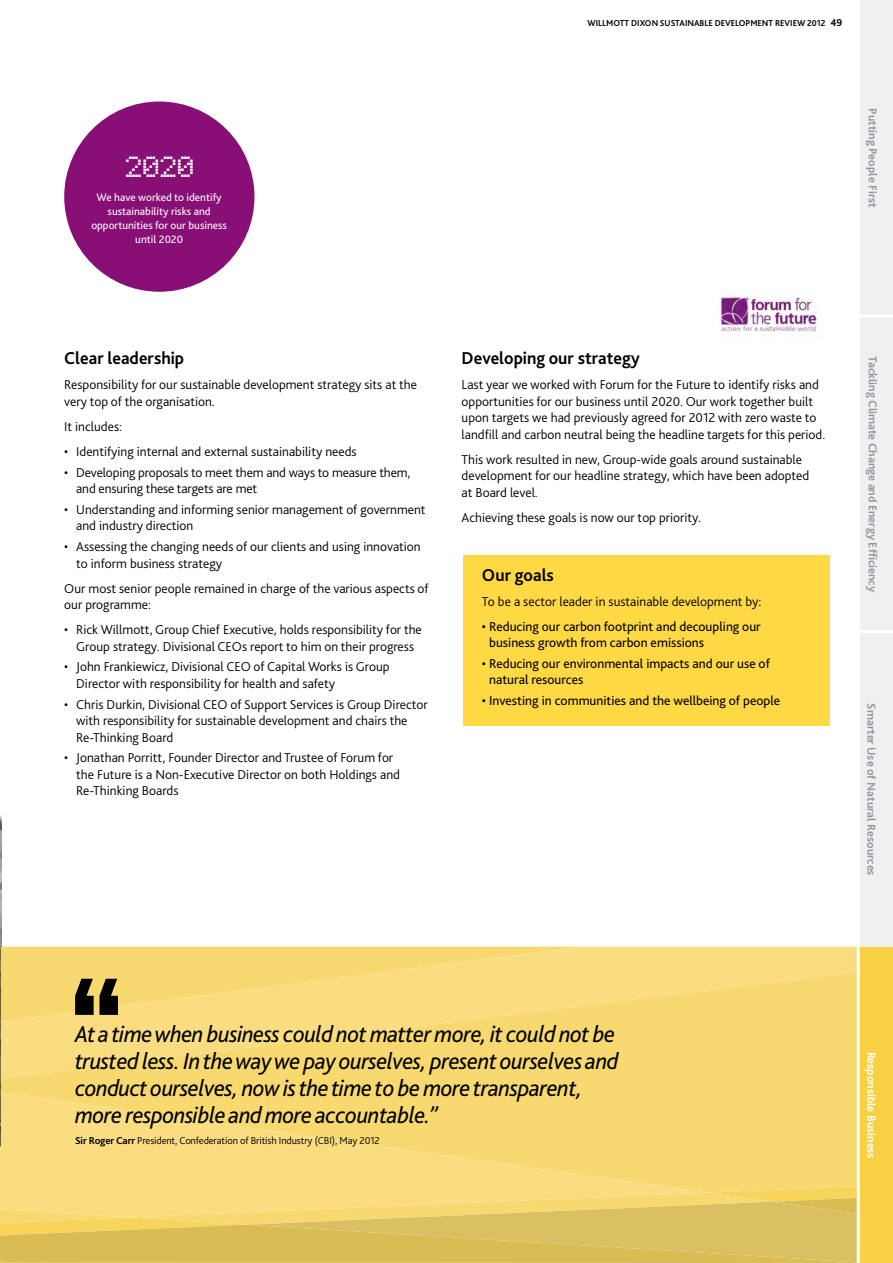
<style>
.page{position:relative;width:893px;height:1263px;background:#fff}
.page>*{position:absolute;margin:0;border:0;box-sizing:border-box;transform-origin:0 0}
.t1{font:32.55px "Bubbledot ICG Fine Pos";color:#fff}
.t2{font:italic 24px/27px "Bliss 2";letter-spacing:-.02em;color:#000}
.t3{font:700 18px "Bliss 2";color:#000}
.t4{font:300 13.5px/16.5px "Bliss 2";color:#000}
.t5{font:13.5px/16.5px "Bliss 2";color:#000}
.t6{font:700 12px "Bliss 2";color:#90989e}
.t7{font:700 12px "Bliss 2";color:#fff}
.t8{font:11.25px/14.1px "Bliss 2";color:#fff;text-align:center}
.t9{font:300 10.5px "Bliss 2";letter-spacing:-.01em;color:#000}
.t10{font:700 9px "Bliss 2";color:#000}
.s1{font-size:10.5px}
.s2{font-weight:700}
</style>
<div class="page">
<div style="left:1px;top:1078px;width:856px;height:108px;background:#f8d96f"></div>
<svg style="left:0;top:1092px;width:708px;height:94px;background:#f8da77"></svg>
<svg style="left:1px;top:1021px;width:856px;height:57px;background:#f8da73"></svg>
<svg style="left:0;top:1186px;width:857px;height:77px;background:#e5c966"></svg>
<img style="left:0;top:814px;width:1px;height:264px">
<svg style="left:0;top:907px;width:857px;height:114px"></svg>
<svg style="left:0;top:1078px;width:1px;height:14px"></svg>
<img style="left:0;top:1092px;width:1px;height:54px">
<div style="left:463px;top:555px;width:366px;height:171px;background:#ffd944"></div>
<div style="left:64px;top:101px;width:190px;height:191px;background:#880f75;border-radius:95px"></div>
<img style="left:720px;top:294px;width:100px;height:39px">
<div style="left:859px;top:0;width:34px;height:316px;background:#f0f0f1"></div>
<div style="left:859px;top:316px;width:34px;height:315px;background:#f0f0f1"></div>
<div style="left:859px;top:631px;width:34px;height:316px;background:#f0f0f1"></div>
<div style="left:859px;top:947px;width:34px;height:316px;background:#f7d142"></div>
<hr style="left:857px;top:0;width:3px;height:1263px;background:#fff">
<hr style="left:859px;top:314px;width:34px;height:3px;background:#fff">
<hr style="left:859px;top:630px;width:34px;height:3px;background:#fff">
<h1 class="t1" style="left:124px;top:151px;width:71px">2020</h1>
<p class="t8" style="left:91px;top:189px;width:137px">We have worked to identify sustainability risks and opportunities for our business until 2020</p>
<p class="t10" style="left:588px;top:18px;width:256px">WILLMOTT DIXON SUSTAINABLE DEVELOPMENT REVIEW 2012 <span class="s1">49</span></p>
<p class="t6" style="left:880px;top:108px;width:101px;rotate:90deg">Putting People First</p>
<h3 class="t3" style="left:64px;top:347px;width:121px">Clear leadership</h3>
<p class="t4" style="left:64px;top:376px;width:354px">Responsibility for our sustainable development strategy sits at the very top of the organisation.</p>
<p class="t4" style="left:64px;top:418px;width:59px">It includes:</p>
<p class="t4" style="left:64px;top:443px;width:294px">• Identifying internal and external sustainability needs</p>
<p class="t4" style="left:76px;top:464px;width:336px;text-indent:-12px">• Developing proposals to meet them and ways to measure them, and ensuring these targets are met</p>
<p class="t4" style="left:76px;top:501px;width:351px;text-indent:-12px">• Understanding and informing senior management of government and industry direction</p>
<p class="t4" style="left:76px;top:538px;width:346px;text-indent:-12px">• Assessing the changing needs of our clients and using innovation to inform business strategy</p>
<p class="t4" style="left:64px;top:580px;width:366px">Our most senior people remained in charge of the various aspects of our programme:</p>
<p class="t4" style="left:64px;top:621px;width:359px;text-align:center">• Rick Willmott, Group Chief Executive, holds responsibility for the<br>Group strategy. Divisional CEOs report to him on their progress</p>
<p class="t4" style="left:76px;top:658px;width:315px;text-indent:-12px">• John Frankiewicz, Divisional CEO of Capital Works is Group<br>Director with responsibility for health and safety</p>
<p class="t4" style="left:76px;top:696px;width:353px;text-indent:-12px">• Chris Durkin, Divisional CEO of Support Services is Group Director with responsibility for sustainable development and chairs the<br>Re-Thinking Board</p>
<p class="t4" style="left:76px;top:749px;width:325px;text-indent:-12px">• Jonathan Porritt, Founder Director and Trustee of Forum for the Future is a Non-Executive Director on both Holdings and<br>Re-Thinking Boards</p>
<h3 class="t3" style="left:462px;top:347px;width:180px">Developing our strategy</h3>
<p class="t4" style="left:462px;top:376px;width:365px">Last year we worked with Forum for the Future to identify risks and opportunities for our business until 2020. Our work together built upon targets we had previously agreed for 2012 with zero waste to landfill and carbon neutral being the headline targets for this period.</p>
<p class="t4" style="left:462px;top:451px;width:349px">This work resulted in new, Group-wide goals around sustainable development for our headline strategy, which have been adopted at Board level.</p>
<p class="t4" style="left:462px;top:509px;width:241px">Achieving these goals is now our top priority.</p>
<h3 class="t3" style="left:482px;top:563px;width:74px">Our goals</h3>
<p class="t4" style="left:482px;top:592px;width:281px">To be a sector leader in sustainable development by:</p>
<p class="t5" style="left:489px;top:617px;width:273px;text-indent:-7px">• Reducing our carbon footprint and decoupling our business growth from carbon emissions</p>
<p class="t5" style="left:489px;top:655px;width:282px;text-indent:-7px">• Reducing our environmental impacts and our use of natural resources</p>
<p class="t5" style="left:482px;top:692px;width:300px">• Investing in communities and the wellbeing of people</p>
<p class="t6" style="left:880px;top:356px;width:237px;rotate:90deg">Tackling Climate Change and Energy Efficiency</p>
<p class="t6" style="left:879px;top:703px;width:174px;rotate:90deg">Smarter Use of Natural Resources</p>
<h2 class="t2" style="left:75px;top:1020px;width:545px">At a time when business could not matter more, it could not be trusted less. In the way we pay ourselves, present ourselves and conduct ourselves, now is the time to be more transparent, more responsible and more accountable.”</h2>
<p class="t9" style="left:75px;top:1133px;width:306px"><span class="s2">Sir Roger Carr</span> President, Confederation of British Industry (CBI), May 2012</p>
<p class="t7" style="left:879px;top:1052px;width:108px;rotate:90deg">Responsible Business</p>
</div>
